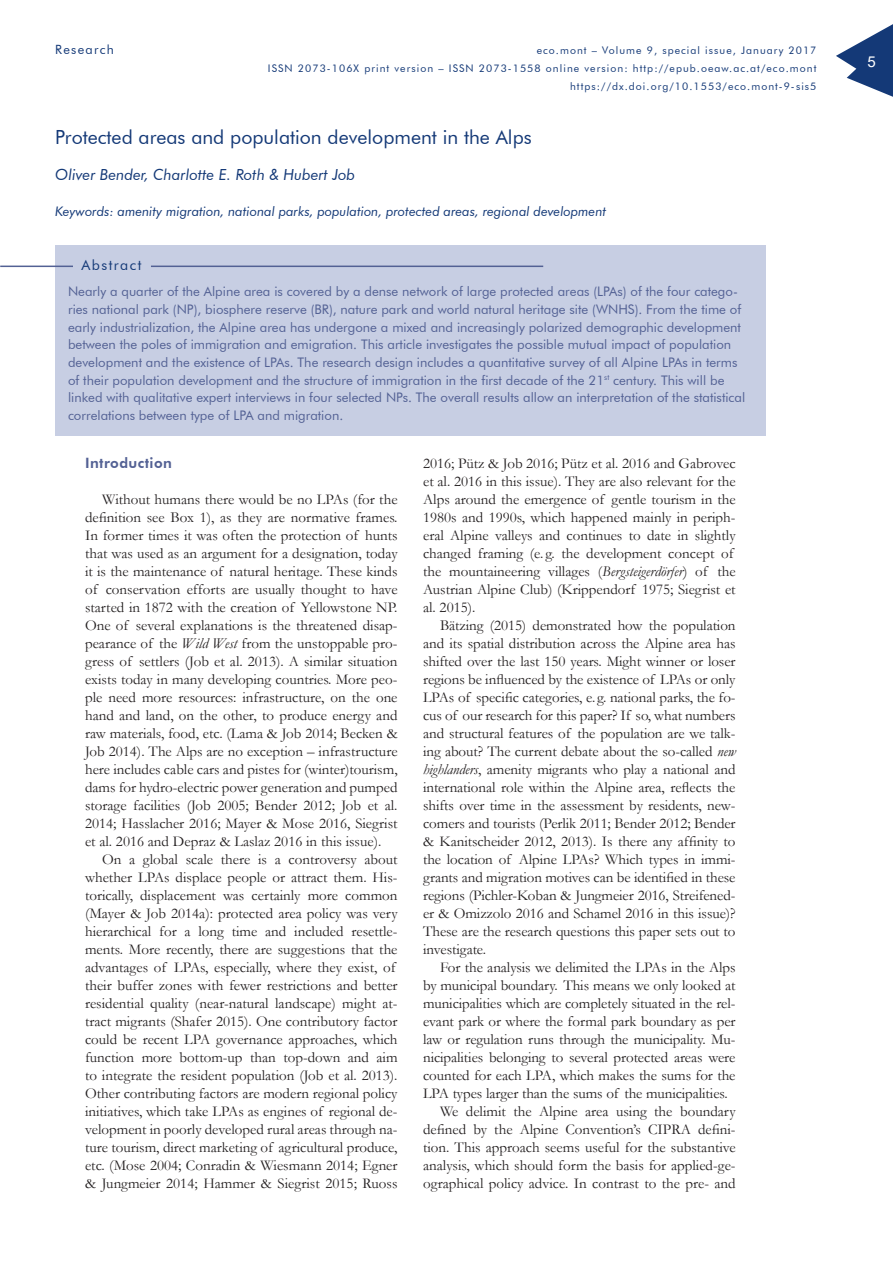
<style>
.page{position:relative;width:893px;height:1263px;background:#fff}
.page>*{position:absolute;margin:0;border:0;box-sizing:border-box;transform-origin:0 0}
.t1{font:19.5px "Futura BT";color:#143977}
.t2{font:italic 15.3px "Futura BT";color:#143977}
.t3{font:15px/18px "Garamond";color:#231f20;text-align:justify}
.t4{font:15px "Arial";color:#fff}
.t5{font:800 14.25px "Futura BT";letter-spacing:.03em;color:#536194}
.t6{font:14.25px "Futura BT";letter-spacing:.1em;color:#143977}
.t7{font:13.2px/17.7px "Futura BT";color:#536194}
.t8{font:italic 13.2px "Futura BT";color:#143977}
.t9{font:12.75px "Futura BT";letter-spacing:.1em;color:#143977}
.t10{font:10.5px/18px "Futura BT";letter-spacing:.1em;color:#143977;text-align:right}
.s1{font-style:italic}
</style>
<div class="page">
<svg style="left:836px;top:24px;width:57px;height:73px"></svg>
<div style="left:55px;top:246px;width:710px;height:190px;background:#c7cee3"></div>
<hr style="left:0;top:266px;width:73px;height:1px;background:#536194">
<hr style="left:151px;top:266px;width:392px;height:1px;background:#536194">
<p class="t9" style="left:55px;top:42px;width:60px">Research</p>
<p class="t10" style="left:268px;top:41px;width:550px">eco.mont – Volume 9, special issue, January 2017<br>ISSN 2073-106X print version – ISSN 2073-1558 online version: http://epub.oeaw.ac.at/eco.mont https://dx.doi.org/10.1553/eco.mont-9-sis5</p>
<h1 class="t1" style="left:55px;top:125px;width:478px">Protected areas and population development in the Alps</h1>
<p class="t2" style="left:55px;top:165px;width:301px">Oliver Bender, Charlotte E. Roth &amp; Hubert Job</p>
<p class="t8" style="left:55px;top:203px;width:552px">Keywords: amenity migration, national parks, population, protected areas, regional development</p>
<p class="t6" style="left:82px;top:256px;width:61px">Abstract</p>
<p class="t7" style="left:68px;top:283px;width:679px">Nearly a quarter of the Alpine area is covered by a dense network of large protected areas (LPAs) of the four catego&shy;ries national park (NP), biosphere reserve (BR), nature park and world natural heritage site (WNHS). From the time of early industrialization, the Alpine area has undergone a mixed and increasingly polarized demographic development between the poles of immigration and emigration. This article investigates the possible mutual impact of population development and the existence of LPAs. The research design includes a quantitative survey of all Alpine LPAs in terms of their population development and the structure of immigration in the first decade of the 21<sup>st</sup> century. This will be linked with qualitative expert interviews in four selected NPs. The overall results allow an interpretation of the statistical correlations between type of LPA and migration.</p>
<p class="t5" style="left:85px;top:454px;width:89px">Introduction</p>
<p class="t3" style="left:85px;top:490px;width:314px;text-indent:17px">Without humans there would be no LPAs (for the definition see Box 1), as they are normative frames.<br>In former times it was often the protection of hunts that was used as an argument for a designation, today it is the maintenance of natural heritage. These kinds of conservation efforts are usually thought to have started in 1872 with the creation of Yellowstone NP.<br>One of several explanations is the threatened disap&shy;pearance of the <span class="s1">Wild West</span> from the unstoppable pro&shy;gress of settlers (Job et al. 2013). A similar situation exists today in many developing countries. More peo&shy;ple need more resources: infrastructure, on the one hand and land, on the other, to produce energy and raw materials, food, etc. (Lama &amp; Job 2014; Becken &amp; Job 2014). The Alps are no exception – infrastructure here includes cable cars and pistes for (winter)tourism, dams for hydro-electric power generation and pumped storage facilities (Job 2005; Bender 2012; Job et al.<br>2014; Hasslacher 2016; Mayer &amp; Mose 2016, Siegrist et al. 2016 and Depraz &amp; Laslaz 2016 in this issue).</p>
<p class="t3" style="left:85px;top:850px;width:314px;text-align:left;text-indent:17px">On a global scale there is a controversy about whether LPAs displace people or attract them. His&shy;torically, displacement was certainly more common (Mayer &amp; Job 2014a): protected area policy was very hierarchical for a long time and included resettle&shy;ments. More recently, there are suggestions that the advantages of LPAs, especially, where they exist, of their buffer zones with fewer restrictions and better residential quality (near-natural landscape) might at&shy;tract migrants (Shafer 2015). One contributory factor could be recent LPA governance approaches, which function more bottom-up than top-down and aim to integrate the resident population (Job et al. 2013).<br>Other contributing factors are modern regional policy initiatives, which take LPAs as engines of regional de&shy;velopment in poorly developed rural areas through na&shy;ture tourism, direct marketing of agricultural produce, etc. (Mose 2004; Conradin &amp; Wiesmann 2014; Egner &amp; Jungmeier 2014; Hammer &amp; Siegrist 2015; Ruoss</p>
<p class="t3" style="left:423px;top:454px;width:314px;text-align:left">2016; Pütz &amp; Job 2016; Pütz et al. 2016 and Gabrovec et al. 2016 in this issue). They are also relevant for the Alps around the emergence of gentle tourism in the 1980s and 1990s, which happened mainly in periph&shy;eral Alpine valleys and continues to date in slightly changed framing (e. g. the development concept of the mountaineering villages (<span class="s1">Bergsteigerdörfer</span>) of the Austrian Alpine Club) (Krippendorf 1975; Siegrist et al. 2015).</p>
<p class="t3" style="left:423px;top:616px;width:314px;text-indent:17px">Bätzing (2015) demonstrated how the population and its spatial distribution across the Alpine area has shifted over the last 150 years. Might winner or loser regions be influenced by the existence of LPAs or only LPAs of specific categories, e. g. national parks, the fo&shy;cus of our research for this paper? If so, what numbers and structural features of the population are we talk&shy;ing about? The current debate about the so-called <span class="s1">new highlanders</span>, amenity migrants who play a national and international role within the Alpine area, reflects the shifts over time in the assessment by residents, new&shy;comers and tourists (Perlik 2011; Bender 2012; Bender &amp; Kanitscheider 2012, 2013). Is there any affinity to the location of Alpine LPAs? Which types in immi&shy;grants and migration motives can be identified in these regions (Pichler-Koban &amp; Jungmeier 2016, Streifened&shy;er &amp; Omizzolo 2016 and Schamel 2016 in this issue)?<br>These are the research questions this paper sets out to investigate.</p>
<p class="t3" style="left:440px;top:958px;width:297px">For the analysis we delimited the LPAs in the Alps</p>
<p class="t3" style="left:423px;top:976px;width:314px">by municipal boundary. This means we only looked at</p>
<p class="t3" style="left:423px;top:994px;width:314px">municipalities which are completely situated in the rel-</p>
<p class="t3" style="left:423px;top:1012px;width:314px">evant park or where the formal park boundary as per</p>
<p class="t3" style="left:423px;top:1030px;width:314px">law or regulation runs through the municipality. Mu-</p>
<p class="t3" style="left:423px;top:1048px;width:314px">nicipalities belonging to several protected areas were</p>
<p class="t3" style="left:423px;top:1066px;width:314px">counted for each LPA, which makes the sums for the</p>
<p class="t3" style="left:423px;top:1084px;width:306px">LPA types larger than the sums of the municipalities.</p>
<p class="t3" style="left:440px;top:1102px;width:297px">We delimit the Alpine area using the boundary</p>
<p class="t3" style="left:423px;top:1120px;width:314px">defined by the Alpine Convention’s CIPRA defini-</p>
<p class="t3" style="left:423px;top:1138px;width:314px">tion. This approach seems useful for the substantive</p>
<p class="t3" style="left:423px;top:1156px;width:314px">analysis, which should form the basis for applied-ge-</p>
<p class="t3" style="left:423px;top:1174px;width:314px">ographical policy advice. In contrast to the pre- and</p>
<p class="t4" style="left:868px;top:51px;width:10px">5</p>
</div>
